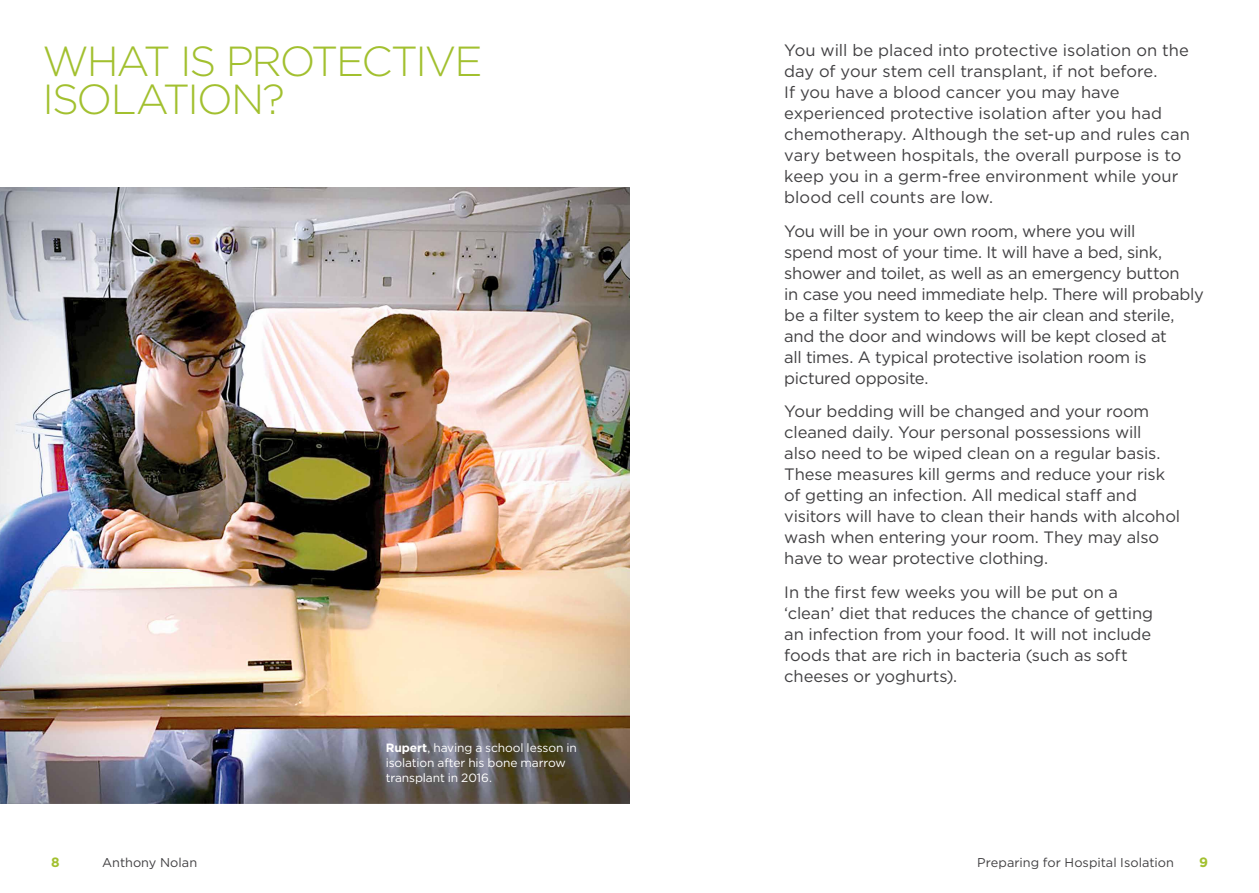
<style>
.page{position:relative;width:1259px;height:893px;background:#fff}
.page>*{position:absolute;margin:0;border:0;box-sizing:border-box;transform-origin:0 0}
.t1{font:300 42px/37.8px "Gotham";letter-spacing:-.05em;color:#a2c02f}
.t2{font:16.5px/21px "Gotham";letter-spacing:-.01em;color:#414042}
.t3{font:700 13.5px "Gotham";color:#a2c02f}
.t4{font:12.75px "Gotham";color:#414042}
.t5{font:12px/15px "Gotham";letter-spacing:-.01em;color:#fff}
.s1{font-weight:700}
</style>
<div class="page">
<img style="left:0;top:187px;width:629px;height:617px">
<h1 class="t1" style="left:43px;top:41px;width:441px">WHAT IS PROTECTIVE<br>ISOLATION?</h1>
<p class="t5" style="left:386px;top:740px;width:192px"><span class="s1">Rupert</span>, having a school lesson in isolation after his bone marrow transplant in 2016.</p>
<p class="t2" style="left:784px;top:39px;width:407px">You will be placed into protective isolation on the day of your stem cell transplant, if not before.<br>If you have a blood cancer you may have experienced protective isolation after you had chemotherapy. Although the set-up and rules can vary between hospitals, the overall purpose is to keep you in a germ-free environment while your blood cell counts are low.</p>
<p class="t2" style="left:784px;top:220px;width:421px">You will be in your own room, where you will<br>spend most of your time. It will have a bed, sink, shower and toilet, as well as an emergency button<br>in case you need immediate help. There will probably be a filter system to keep the air clean and sterile, and the door and windows will be kept closed at<br>all times. A typical protective isolation room is pictured opposite.</p>
<p class="t2" style="left:784px;top:401px;width:397px">Your bedding will be changed and your room cleaned daily. Your personal possessions will<br>also need to be wiped clean on a regular basis.<br>These measures kill germs and reduce your risk of getting an infection. All medical staff and visitors will have to clean their hands with alcohol wash when entering your room. They may also have to wear protective clothing.</p>
<p class="t2" style="left:784px;top:581px;width:370px">In the first few weeks you will be put on a ‘clean’ diet that reduces the chance of getting an infection from your food. It will not include foods that are rich in bacteria (such as soft cheeses or yoghurts).</p>
<p class="t3" style="left:51px;top:854px;width:10px">8</p>
<p class="t4" style="left:102px;top:855px;width:97px">Anthony Nolan</p>
<p class="t4" style="left:977px;top:855px;width:198px">Preparing for Hospital Isolation</p>
<p class="t3" style="left:1199px;top:854px;width:10px">9</p>
</div>
